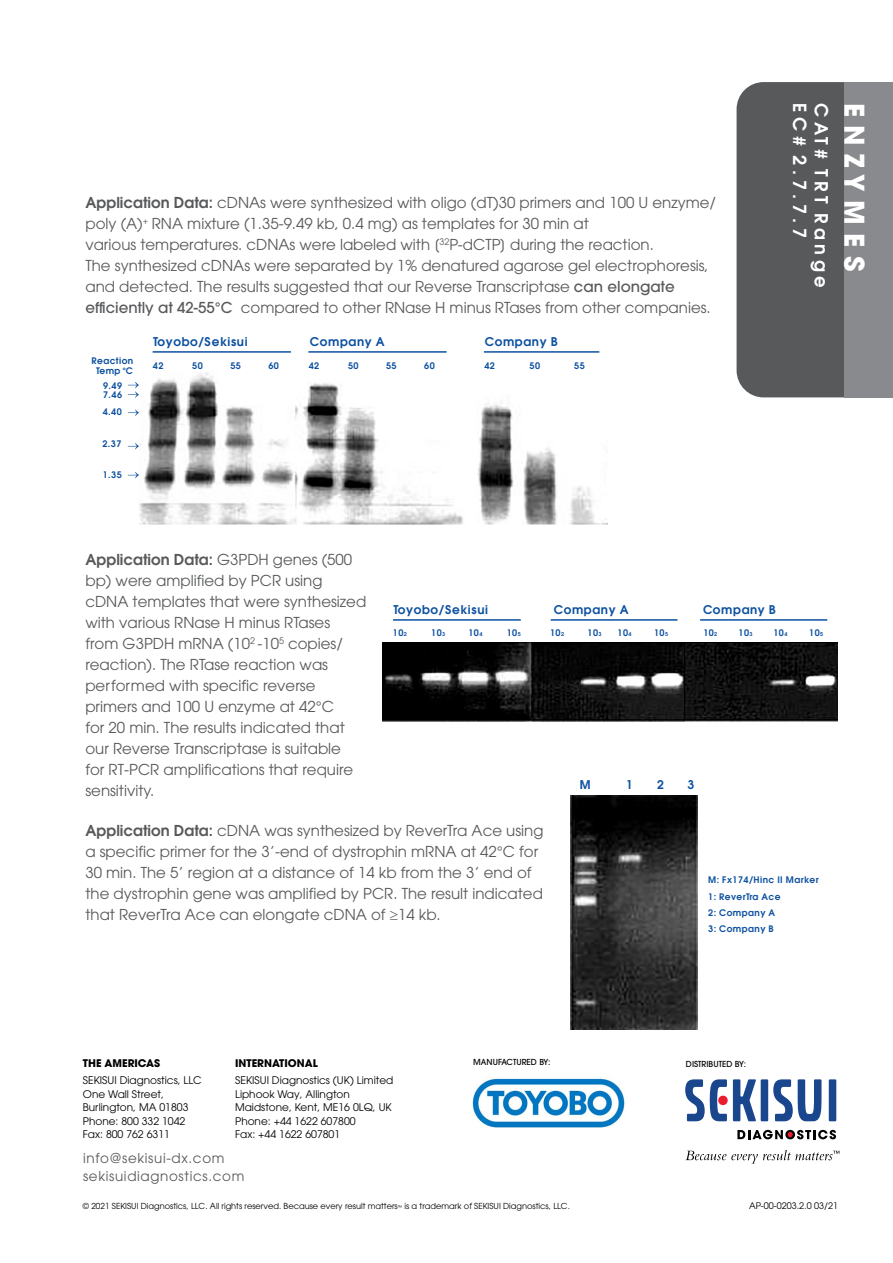
<style>
.page{position:relative;width:893px;height:1263px;background:#fff}
.page>*{position:absolute;margin:0;border:0;box-sizing:border-box;transform-origin:0 0}
.t1{font:700 27px "ITC Avant Garde Std";color:#fff}
.t2{font:600 18px/21.6px "ITC Avant Garde Std";letter-spacing:.25em;color:#fff}
.t3{font:15px/21px "ITC Avant Garde Std";color:#58595b}
.t4{font:13.5px/18px "ITC Avant Garde Std";letter-spacing:.05em;color:#58595b}
.t5{font:600 12px "ITC Avant Garde Std";letter-spacing:.05em;color:#0c50a0}
.t6{font:10.5px/13.5px "ITC Avant Garde Std";color:#000}
.t7{font:700 10.5px "ITC Avant Garde Std";color:#000}
.t8{font:10.5px "ITC Avant Garde Pro";color:#000}
.t9{font:600 9px/16px "ITC Avant Garde Std";letter-spacing:.05em;color:#0c50a0}
.t10{font:9px "ITC Avant Garde Std";color:#000}
.t11{font:8.25px "ITC Avant Garde Std";color:#000}
.t12{font:500 8.25px "ITC Avant Garde Std";color:#000}
.s1{font-weight:600}
.s2{font-weight:500}
.s3{font-size:5.4px}
.s4{font-family:"ITC Avant Garde Std"}
.s5{font-size:4.95px}
</style>
<div class="page">
<div style="left:737px;top:82px;width:107px;height:315px;background:#58595b"></div>
<div style="left:844px;top:82px;width:49px;height:315px;background:#888a8d"></div>
<img style="left:139px;top:372px;width:469px;height:153px">
<img style="left:382px;top:643px;width:455px;height:79px">
<img style="left:570px;top:796px;width:128px;height:233px">
<hr style="left:153px;top:351px;width:138px;height:2px;background:#0c50a0">
<hr style="left:308px;top:351px;width:139px;height:2px;background:#0c50a0">
<hr style="left:484px;top:351px;width:115px;height:2px;background:#0c50a0">
<hr style="left:393px;top:619px;width:128px;height:2px;background:#0c50a0">
<hr style="left:551px;top:619px;width:126px;height:2px;background:#0c50a0">
<hr style="left:700px;top:619px;width:127px;height:2px;background:#0c50a0">
<img style="left:472px;top:1078px;width:153px;height:50px">
<svg style="left:686px;top:1150px;width:153px;height:13px"></svg>
<div style="left:761px;top:1079px;width:7px;height:42px;background:#1a468d"></div>
<div style="left:829px;top:1079px;width:7px;height:42px;background:#1a468d"></div>
<svg style="left:773px;top:1079px;width:48px;height:42px"></svg>
<svg style="left:733px;top:1079px;width:23px;height:42px"></svg>
<svg style="left:685px;top:1079px;width:42px;height:42px"></svg>
<div style="left:718px;top:1096px;width:10px;height:9px;background:#eb1d2d;border-radius:50%"></div>
<svg style="left:737px;top:1130px;width:99px;height:9px"></svg>
<svg style="left:128px;top:410px;width:11px;height:6px"></svg>
<svg style="left:128px;top:443px;width:11px;height:6px"></svg>
<svg style="left:128px;top:472px;width:11px;height:6px"></svg>
<svg style="left:127px;top:382px;width:12px;height:16px"></svg>
<p class="t3" style="left:85px;top:192px;width:632px"><span class="s1">Application Data:</span> cDNAs were synthesized with oligo (dT)30 primers and 100 U enzyme/ poly (A)<sup>+</sup> RNA mixture (1.35-9.49 kb, 0.4 mg) as templates for 30 min at<br>various temperatures. cDNAs were labeled with [<sup>32</sup>P-dCTP] during the reaction.<br>The synthesized cDNAs were separated by 1% denatured agarose gel electrophoresis, and detected. The results suggested that our Reverse Transcriptase <span class="s2">can elongate efficiently at 42-55°C</span> compared to other RNase H minus RTases from other companies.</p>
<p class="t9" style="left:92px;top:355px;width:43px;line-height:10.8px;text-align:center">Reaction<br>Temp °C</p>
<p class="t9" style="left:103px;top:380px;width:20px;line-height:9.8px">9.49<br>7.46</p>
<p class="t9" style="left:103px;top:404px;width:20px">4.40</p>
<p class="t9" style="left:102px;top:436px;width:20px">2.37</p>
<p class="t9" style="left:103px;top:466px;width:20px">1.35</p>
<p class="t5" style="left:153px;top:334px;width:96px">Toyobo/Sekisui</p>
<p class="t5" style="left:310px;top:334px;width:76px">Company A</p>
<p class="t5" style="left:485px;top:334px;width:74px">Company B</p>
<p class="t9" style="left:153px;top:357px;width:12px">42</p>
<p class="t9" style="left:192px;top:357px;width:12px">50</p>
<p class="t9" style="left:230px;top:357px;width:12px">55</p>
<p class="t9" style="left:268px;top:357px;width:12px">60</p>
<p class="t9" style="left:309px;top:357px;width:12px">42</p>
<p class="t9" style="left:348px;top:357px;width:12px">50</p>
<p class="t9" style="left:386px;top:357px;width:12px">55</p>
<p class="t9" style="left:424px;top:357px;width:12px">60</p>
<p class="t9" style="left:484px;top:357px;width:12px">42</p>
<p class="t9" style="left:530px;top:357px;width:12px">50</p>
<p class="t9" style="left:574px;top:357px;width:12px">55</p>
<p class="t2" style="left:832px;top:103px;width:186px;rotate:90deg">CAT# TRT Range<br>EC# 2.7.7.7</p>
<h1 class="t1" style="left:872px;top:103px;width:170px;rotate:90deg">E N Z Y M E S</h1>
<p class="t3" style="left:85px;top:549px;width:282px"><span class="s1">Application Data:</span> G3PDH genes (500 bp) were amplified by PCR using cDNA templates that were synthesized with various RNase H minus RTases from G3PDH mRNA (10<sup>2</sup> -10<sup>5</sup> copies/ reaction). The RTase reaction was performed with specific reverse primers and 100 U enzyme at 42°C<br>for 20 min. The results indicated that our Reverse Transcriptase is suitable<br>for RT-PCR amplifications that require sensitivity.</p>
<p class="t3" style="left:85px;top:820px;width:460px"><span class="s1">Application Data:</span> cDNA was synthesized by ReverTra Ace using a specific primer for the 3’-end of dystrophin mRNA at 42°C for 30 min. The 5’ region at a distance of 14 kb from the 3’ end of the dystrophin gene was amplified by PCR. The result indicated that ReverTra Ace can elongate cDNA of ≥14 kb.</p>
<p class="t5" style="left:393px;top:602px;width:96px">Toyobo/Sekisui</p>
<p class="t5" style="left:554px;top:602px;width:76px">Company A</p>
<p class="t5" style="left:703px;top:602px;width:74px">Company B</p>
<p class="t9" style="left:393px;top:625px;width:16px">10<span class="s3">2</span></p>
<p class="t9" style="left:431px;top:625px;width:16px">10<span class="s3">3</span></p>
<p class="t9" style="left:468px;top:625px;width:16px">10<span class="s3">4</span></p>
<p class="t9" style="left:507px;top:625px;width:16px">10<span class="s3">5</span></p>
<p class="t9" style="left:550px;top:625px;width:16px">10<span class="s3">2</span></p>
<p class="t9" style="left:588px;top:625px;width:16px">10<span class="s3">3</span></p>
<p class="t9" style="left:618px;top:625px;width:16px">10 <span class="s3">4</span></p>
<p class="t9" style="left:654px;top:625px;width:16px">10<span class="s3">5</span></p>
<p class="t9" style="left:703px;top:625px;width:15px">10<span class="s3">2</span></p>
<p class="t9" style="left:739px;top:625px;width:16px">10<span class="s3">3</span></p>
<p class="t9" style="left:773px;top:625px;width:16px">10<span class="s3">4</span></p>
<p class="t9" style="left:809px;top:625px;width:16px">10<span class="s3">5</span></p>
<p class="t5" style="left:580px;top:777px;width:12px">M</p>
<p class="t5" style="left:626px;top:777px;width:8px">1</p>
<p class="t5" style="left:657px;top:777px;width:8px">2</p>
<p class="t5" style="left:687px;top:777px;width:8px">3</p>
<p class="t9" style="left:708px;top:872px;width:112px">M: Fx174/Hinc II Marker<br>1: ReverTra Ace<br>2: Company A<br>3: Company B</p>
<p class="t7" style="left:83px;top:1056px;width:79px">THE AMERICAS</p>
<p class="t8" style="left:83px;top:1074px;width:120px">SEKISUI Diagnostics, <span class="s4">LLC</span></p>
<p class="t6" style="left:83px;top:1087px;width:107px">One Wall Street,<br>Burlington, MA 01803<br>Phone: 800 332 1042<br>Fax: 800 762 6311</p>
<p class="t7" style="left:235px;top:1056px;width:84px">INTERNATIONAL</p>
<p class="t6" style="left:235px;top:1073px;width:160px">SEKISUI Diagnostics (UK) Limited<br>Liphook Way, Allington<br>Maidstone, Kent, ME16 0LQ, UK<br>Phone: +44 1622 607800<br>Fax: +44 1622 607801</p>
<p class="t4" style="left:83px;top:1149px;width:163px">info@sekisui-dx.com sekisuidiagnostics.com</p>
<p class="t12" style="left:473px;top:1057px;width:79px">MANUFACTURED BY:</p>
<p class="t12" style="left:686px;top:1058px;width:62px">DISTRIBUTED BY:</p>
<p class="t11" style="left:83px;top:1201px;width:489px">© 2021 SEKISUI Diagnostics, LLC. All rights reserved. Because every result matters<span class="s5">™</span> is a trademark of SEKISUI Diagnostics, LLC.</p>
<p class="t10" style="left:749px;top:1200px;width:90px">AP-00-0203.2.0 03/21</p>
</div>
